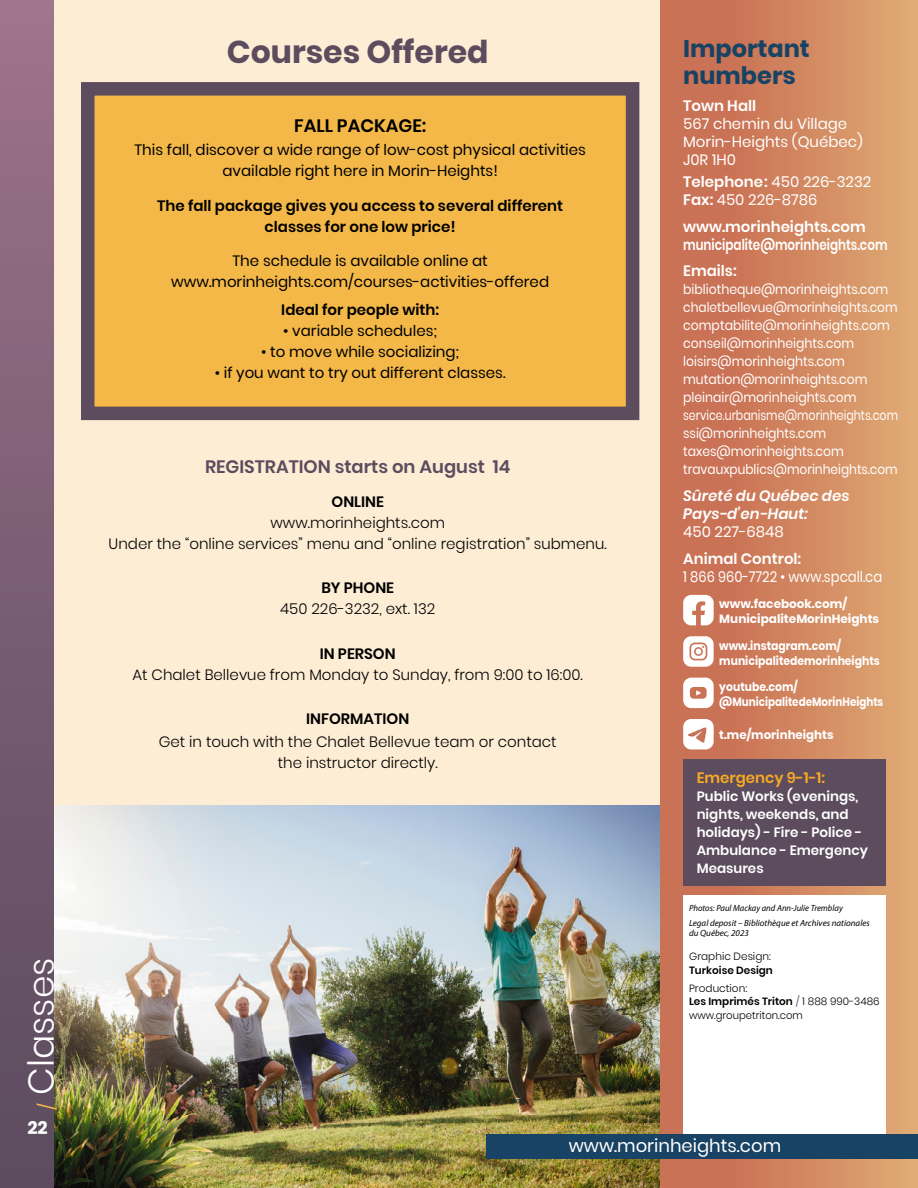
<style>
.page{position:relative;width:918px;height:1188px;background:#fff}
.page>*{position:absolute;margin:0;border:0;box-sizing:border-box;transform-origin:0 0}
.t1{font:300 36px "Poppins";color:#fff}
.t2{font:700 31.5px "Poppins";color:#5c4c5e}
.t3{font:700 24px/27px "Poppins";color:#184364}
.t4{font:600 18px "Poppins";color:#5c4c5e}
.t5{font:18px "Poppins";color:#fff}
.t6{font:600 18px "Poppins";color:#000}
.t7{font:700 18px "Poppins";color:#fff}
.t8{font:15px/21px "Poppins";color:#000;text-align:center}
.t9{font:300 15px/21px "Poppins";color:#000;text-align:center}
.t10{font:600 15px/21px "Poppins";color:#000;text-align:center}
.t11{font:15px/18px "Poppins";color:#fff}
.t12{font:600 15px/18px "Poppins";color:#fff}
.t13{font:italic 600 15px/18px "Poppins";color:#fff}
.t14{font:15px "Poppins";color:#fff;scale:.88 1}
.t15{font:600 15px "Poppins";color:#f7a924}
.t16{font:13.5px/18px "Poppins";color:#fff;scale:.92 1}
.t17{font:600 13.5px/18px "Poppins";color:#fff}
.t18{font:700 12px/15px "Poppins";color:#fff;scale:.9 1}
.t19{font:700 12px/15px "Poppins";color:#fff}
.t20{font:300 10.5px/13.5px "Poppins";color:#000}
.t21{font:600 10.5px "Poppins";color:#000}
.t22{font:italic 9px/14.9px "Myriad Pro";color:#000;scale:.96 1}
.t23{font:italic 9px "Myriad Pro";color:#000}
.s1{font-weight:400;font-size:18px;color:#f4b848}
.s2{font-weight:600}
.s3{color:#3e2e59}
</style>
<div class="page">
<img style="left:54px;top:805px;width:607px;height:383px">
<div style="left:54px;top:0;width:608px;height:805px;background:#fdedd5"></div>
<div style="left:661px;top:0;width:257px;height:1188px;background:linear-gradient(to right,#c5664e,#dea873)"></div>
<div style="left:0;top:0;width:54px;height:1188px;background:linear-gradient(to bottom,#9d738b,#594a5d)"></div>
<div style="left:86px;top:87px;width:547px;height:327px;background:#f4b848"></div>
<div style="left:81px;top:82px;width:558px;height:338px;border:14px solid #5c4c5e"></div>
<div style="left:486px;top:1134px;width:432px;height:25px;background:#184364"></div>
<svg style="left:683px;top:678px;width:31px;height:30px"></svg>
<img style="left:683px;top:719px;width:31px;height:30px">
<svg style="left:683px;top:636px;width:31px;height:31px"></svg>
<svg style="left:683px;top:595px;width:31px;height:30px"></svg>
<div style="left:683px;top:759px;width:203px;height:127px;background:#5c4c5e"></div>
<div style="left:683px;top:895px;width:203px;height:239px;background:#fff"></div>
<h1 class="t1" style="left:21px;top:1110px;width:154px;rotate:-90deg"><span class="s1">/</span> Classes</h1>
<h3 class="t7" style="left:27px;top:1117px;width:22px">22</h3>
<h2 class="t2" style="left:227px;top:34px;width:263px">Courses Offered</h2>
<h3 class="t6" style="left:294px;top:116px;width:134px">FALL PACKAGE:</h3>
<p class="t8" style="left:134px;top:140px;width:453px">This fall, discover a wide range of low-cost physical activities available right here in Morin-Heights!</p>
<p class="t10" style="left:157px;top:195px;width:408px">The fall package gives you access to several different classes for one low price!</p>
<p class="t8" style="left:171px;top:251px;width:379px">The schedule is available online at www.morinheights.com/courses-activities-offered</p>
<p class="t10" style="left:281px;top:300px;width:159px">Ideal for people with:</p>
<p class="t8" style="left:283px;top:321px;width:155px">• variable schedules;</p>
<p class="t8" style="left:261px;top:342px;width:200px">• to move while socializing;</p>
<p class="t8" style="left:215px;top:363px;width:292px">• if you want to try out different classes.</p>
<h3 class="t4" style="left:205px;top:456px;width:307px">REGISTRATION starts on August 14</h3>
<p class="t10" style="left:332px;top:492px;width:54px">ONLINE</p>
<p class="t9" style="left:109px;top:513px;width:500px">www.morinheights.com<br>Under the “online services” menu and “online registration” submenu.</p>
<p class="t10" style="left:321px;top:578px;width:74px">BY PHONE</p>
<p class="t9" style="left:280px;top:599px;width:157px">450 226-3232, ext. 132</p>
<p class="t10" style="left:320px;top:643px;width:77px">IN PERSON</p>
<p class="t9" style="left:133px;top:664px;width:452px">At Chalet Bellevue from Monday to Sunday, from 9:00 to 16:00.</p>
<p class="t10" style="left:306px;top:708px;width:105px">INFORMATION</p>
<p class="t9" style="left:159px;top:731px;width:399px">Get in touch with the Chalet Bellevue team or contact the instructor directly.</p>
<h3 class="t3" style="left:683px;top:35px;width:128px">Important numbers</h3>
<p class="t12" style="left:683px;top:97px;width:75px">Town Hall</p>
<p class="t11" style="left:683px;top:115px;width:181px">567 chemin du Village<br>Morin-Heights (Québec)<br>J0R 1H0</p>
<p class="t11" style="left:683px;top:173px;width:190px"><span class="s2">Telephone:</span> 450 226-3232<br><span class="s2">Fax:</span> 450 226-8786</p>
<p class="t12" style="left:683px;top:218px;width:206px">www.morinheights.com municipalite@morinheights.com</p>
<p class="t12" style="left:683px;top:262px;width:55px">Emails:</p>
<p class="t16" style="left:683px;top:281px;width:235px">bibliotheque@morinheights.com chaletbellevue@morinheights.com comptabilite@morinheights.com conseil@morinheights.com loisirs@morinheights.com mutation@morinheights.com pleinair@morinheights.com service.urbanisme@morinheights.com ssi@morinheights.com taxes@morinheights.com travauxpublics@morinheights.com</p>
<p class="t13" style="left:683px;top:487px;width:168px">Sûreté du Québec des<br>Pays-d’en-Haut:</p>
<p class="t11" style="left:683px;top:523px;width:102px">450 227-6848</p>
<p class="t12" style="left:683px;top:550px;width:120px">Animal Control:</p>
<p class="t14" style="left:683px;top:568px;width:228px">1 866 960-7722 • www.spcall.ca</p>
<p class="t19" style="left:719px;top:596px;width:161px">www.facebook.com/<br>MunicipaliteMorinHeights</p>
<p class="t18" style="left:719px;top:638px;width:180px">www.instagram.com/ municipalitedemorinheights</p>
<p class="t18" style="left:719px;top:679px;width:184px">youtube.com/ @MunicipalitedeMorinHeights</p>
<p class="t19" style="left:719px;top:728px;width:116px">t.me/morinheights</p>
<p class="t15" style="left:697px;top:769px;width:130px">Emergency 9-1-1:</p>
<p class="t17" style="left:697px;top:788px;width:173px">Public Works (evenings, nights, weekends, and holidays) - Fire - Police -<br>Ambulance - Emergency<br>Measures</p>
<p class="t22" style="left:689px;top:900px;width:190px">Photos: Paul Mackay and Ann-Julie Tremblay<br>Legal deposit – Bibliothèque et Archives nationales</p>
<p class="t23" style="left:689px;top:928px;width:61px">du Québec, 2023</p>
<p class="t20" style="left:689px;top:950px;width:83px">Graphic Design:</p>
<p class="t21" style="left:689px;top:964px;width:85px">Turkoise Design</p>
<p class="t20" style="left:689px;top:981px;width:192px">Production:<br><span class="s2">Les Imprimés Triton</span> <span class="s3">/</span> 1 888 990-3486 www.groupetriton.com</p>
<h3 class="t5" style="left:569px;top:1135px;width:214px">www.morinheights.com</h3>
</div>
